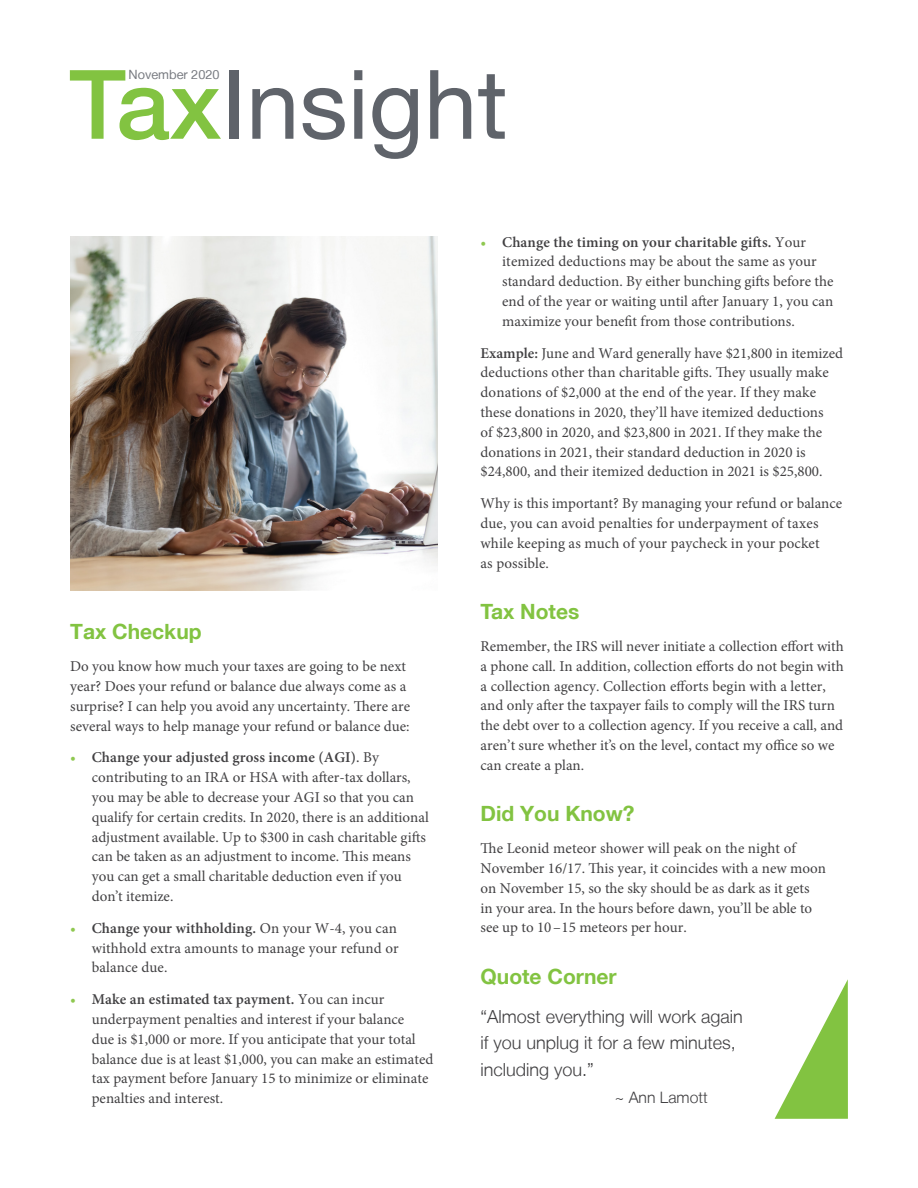
<style>
.page{position:relative;width:918px;height:1188px;background:#fff}
.page>*{position:absolute;margin:0;border:0;box-sizing:border-box;transform-origin:0 0}
.t1{font:96px "Helvetica Neue LT";color:#5f636a}
.t2{font:700 21px "Helvetica Neue LT";color:#82c341}
.t3{font:300 18px/26.8px "Helvetica Neue LT";color:#414042}
.t4{font:300 15.75px "Helvetica Neue LT";color:#414042}
.t5{font:15px/19.8px "Minion Pro";color:#414042}
.t6{font:12.75px "Helvetica Neue LT";color:#787b81}
.s1{font-weight:500;color:#82c341}
.s2{color:#8fc850}
.s3{font-weight:600}
.s4{font-weight:500}
</style>
<div class="page">
<svg style="left:775px;top:979px;width:73px;height:140px"></svg>
<img style="left:70px;top:236px;width:367px;height:354px">
<h1 class="t1" style="left:69px;top:47px;width:440px"><span class="s1">Tax</span>Insight</h1>
<p class="t6" style="left:128px;top:67px;width:93px">November 2020</p>
<h2 class="t2" style="left:70px;top:619px;width:133px">Tax Checkup</h2>
<p class="t5" style="left:70px;top:657px;width:341px">Do you know how much your taxes are going to be next year? Does your refund or balance due always come as a surprise? I can help you avoid any uncertainty. There are several ways to help manage your refund or balance due:</p>
<p class="t5" style="left:92px;top:748px;width:339px;text-indent:-22px"><span class="s2">•</span> <span class="s3">Change your adjusted gross income (AGI)</span><span class="s4">.</span> By contributing to an IRA or HSA with after-tax dollars, you may be able to decrease your AGI so that you can qualify for certain credits. In 2020, there is an additional adjustment available. Up to $300 in cash charitable gifts can be taken as an adjustment to income. This means you can get a small charitable deduction even if you don’t itemize.</p>
<p class="t5" style="left:92px;top:918px;width:308px;text-align:justify;text-indent:-22px"><span class="s2">•</span> <span class="s3">Change your withholding.</span> On your W-4, you can withhold extra amounts to manage your refund or balance due.</p>
<p class="t5" style="left:92px;top:990px;width:343px;text-indent:-22px"><span class="s2">•</span> <span class="s3">Make an estimated tax payment.</span> You can incur underpayment penalties and interest if your balance<br>due is $1,000 or more. If you anticipate that your total balance due is at least $1,000, you can make an estimated tax payment before January 15 to minimize or eliminate penalties and interest.</p>
<p class="t5" style="left:502px;top:232px;width:333px;text-indent:-22px"><span class="s2">•</span> <span class="s3">Change the timing on your charitable gifts.</span> Your itemized deductions may be about the same as your standard deduction. By either bunching gifts before the end of the year or waiting until after January 1, you can maximize your benefit from those contributions.</p>
<p class="t5" style="left:481px;top:343px;width:364px"><span class="s3">Example:</span> June and Ward generally have $21,800 in itemized deductions other than charitable gifts. They usually make donations of $2,000 at the end of the year. If they make these donations in 2020, they’ll have itemized deductions<br>of $23,800 in 2020, and $23,800 in 2021. If they make the donations in 2021, their standard deduction in 2020 is $24,800, and their itemized deduction in 2021 is $25,800.</p>
<p class="t5" style="left:481px;top:494px;width:363px">Why is this important? By managing your refund or balance due, you can avoid penalties for underpayment of taxes while keeping as much of your paycheck in your pocket<br>as possible.</p>
<h2 class="t2" style="left:481px;top:599px;width:100px">Tax Notes</h2>
<p class="t5" style="left:481px;top:636px;width:365px">Remember, the IRS will never initiate a collection effort with a phone call. In addition, collection efforts do not begin with a collection agency. Collection efforts begin with a letter, and only after the taxpayer fails to comply will the IRS turn the debt over to a collection agency. If you receive a call, and aren’t sure whether it’s on the level, contact my office so we can create a plan.</p>
<h2 class="t2" style="left:481px;top:801px;width:155px">Did You Know?</h2>
<p class="t5" style="left:481px;top:839px;width:347px">The Leonid meteor shower will peak on the night of November 16/17. This year, it coincides with a new moon on November 15, so the sky should be as dark as it gets<br>in your area. In the hours before dawn, you’ll be able to see up to 10–15 meteors per hour.</p>
<h2 class="t2" style="left:481px;top:963px;width:138px">Quote Corner</h2>
<p class="t3" style="left:481px;top:1002px;width:264px">“Almost everything will work again if you unplug it for a few minutes, including you.”</p>
<p class="t4" style="left:615px;top:1088px;width:94px">~ Ann Lamott</p>
</div>
